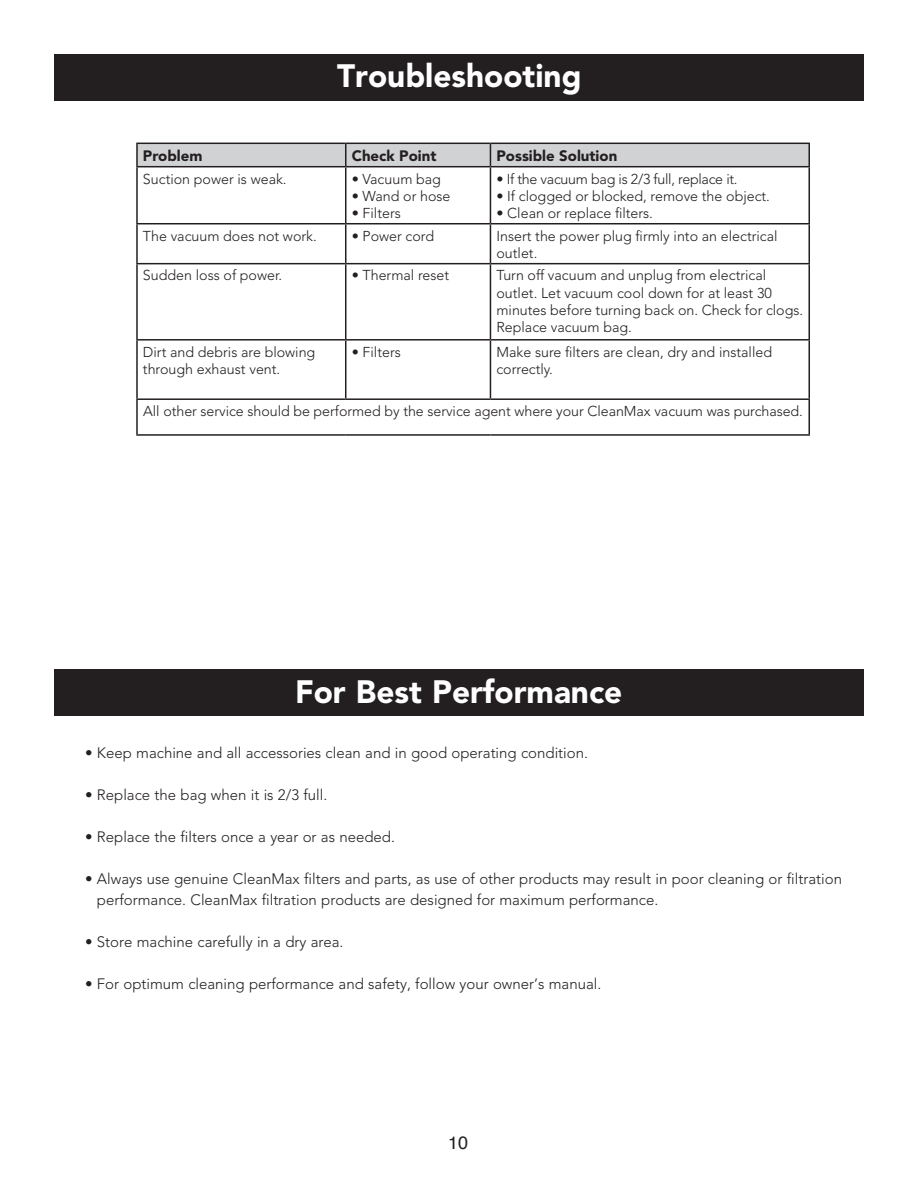
<style>
.page{position:relative;width:918px;height:1188px;background:#fff}
.page>*{position:absolute;margin:0;border:0;box-sizing:border-box;transform-origin:0 0}
.t1{font:900 32.1px "Avenir";color:#fff}
.t2{font:18px "Helvetica";color:#231f20}
.t3{font:300 15px/21px "Avenir";color:#231f20}
.t4{font:900 15px "Avenir";color:#231f20}
.t5{font:300 14.25px/17.1px "Avenir";color:#231f20}
.t6{font:300 14.25px "Avenir";letter-spacing:-.02em;color:#231f20}
</style>
<div class="page">
<div style="left:54px;top:670px;width:810px;height:46px;background:#231f20"></div>
<div style="left:54px;top:54px;width:810px;height:47px;background:#231f20"></div>
<hr style="left:136px;top:143px;width:210px;height:1px;background:#231f20">
<hr style="left:136px;top:144px;width:2px;height:22px;background:#231f20">
<hr style="left:490px;top:143px;width:320px;height:1px;background:#231f20">
<svg style="left:137px;top:143px;width:671px;height:23px;background:#c7c8ca"></svg>
<hr style="left:808px;top:144px;width:2px;height:22px;background:#231f20">
<hr style="left:136px;top:166px;width:210px;height:1px;background:#231f20">
<hr style="left:136px;top:167px;width:2px;height:56px;background:#231f20">
<hr style="left:346px;top:166px;width:144px;height:1px;background:#231f20">
<hr style="left:345px;top:167px;width:1px;height:56px;background:#231f20">
<hr style="left:490px;top:166px;width:320px;height:1px;background:#231f20">
<hr style="left:490px;top:167px;width:1px;height:56px;background:#231f20">
<hr style="left:808px;top:167px;width:2px;height:56px;background:#231f20">
<hr style="left:136px;top:223px;width:210px;height:1px;background:#231f20">
<hr style="left:136px;top:224px;width:2px;height:39px;background:#231f20">
<hr style="left:346px;top:223px;width:144px;height:1px;background:#231f20">
<hr style="left:345px;top:224px;width:1px;height:39px;background:#231f20">
<hr style="left:490px;top:223px;width:320px;height:1px;background:#231f20">
<hr style="left:490px;top:224px;width:1px;height:39px;background:#231f20">
<hr style="left:808px;top:224px;width:2px;height:39px;background:#231f20">
<hr style="left:136px;top:263px;width:210px;height:1px;background:#231f20">
<hr style="left:136px;top:264px;width:2px;height:75px;background:#231f20">
<hr style="left:346px;top:263px;width:144px;height:1px;background:#231f20">
<hr style="left:345px;top:264px;width:1px;height:75px;background:#231f20">
<hr style="left:490px;top:263px;width:320px;height:1px;background:#231f20">
<hr style="left:490px;top:264px;width:1px;height:75px;background:#231f20">
<hr style="left:808px;top:264px;width:2px;height:75px;background:#231f20">
<hr style="left:136px;top:339px;width:210px;height:2px;background:#231f20">
<hr style="left:136px;top:341px;width:2px;height:57px;background:#231f20">
<hr style="left:346px;top:339px;width:144px;height:2px;background:#231f20">
<hr style="left:345px;top:341px;width:1px;height:57px;background:#231f20">
<hr style="left:490px;top:339px;width:320px;height:2px;background:#231f20">
<hr style="left:490px;top:341px;width:1px;height:57px;background:#231f20">
<hr style="left:808px;top:341px;width:2px;height:57px;background:#231f20">
<hr style="left:136px;top:398px;width:210px;height:2px;background:#231f20">
<hr style="left:136px;top:400px;width:2px;height:34px;background:#231f20">
<hr style="left:346px;top:398px;width:144px;height:2px;background:#231f20">
<hr style="left:490px;top:398px;width:320px;height:2px;background:#231f20">
<hr style="left:808px;top:400px;width:2px;height:34px;background:#231f20">
<hr style="left:136px;top:434px;width:210px;height:2px;background:#231f20">
<hr style="left:346px;top:434px;width:144px;height:2px;background:#231f20">
<hr style="left:490px;top:434px;width:320px;height:2px;background:#231f20">
<p class="t1" style="left:337px;top:57px;width:246px">Troubleshooting</p>
<p class="t4" style="left:143px;top:146px;width:61px">Problem</p>
<p class="t4" style="left:352px;top:146px;width:86px">Check Point</p>
<p class="t4" style="left:496px;top:146px;width:122px">Possible Solution</p>
<p class="t5" style="left:143px;top:170px;width:145px">Suction power is weak.</p>
<p class="t5" style="left:352px;top:170px;width:91px">• Vacuum bag</p>
<p class="t5" style="left:352px;top:187px;width:100px">• Wand or hose</p>
<p class="t5" style="left:352px;top:204px;width:51px">• Filters</p>
<p class="t6" style="left:496px;top:170px;width:243px">• If the vacuum bag is 2/3 full, replace it.</p>
<p class="t5" style="left:496px;top:187px;width:275px">• If clogged or blocked, remove the object.</p>
<p class="t5" style="left:496px;top:204px;width:158px">• Clean or replace filters.</p>
<p class="t5" style="left:143px;top:227px;width:175px">The vacuum does not work.</p>
<p class="t5" style="left:352px;top:227px;width:84px">• Power cord</p>
<p class="t5" style="left:496px;top:227px;width:283px">Insert the power plug firmly into an electrical outlet.</p>
<p class="t5" style="left:143px;top:267px;width:141px">Sudden loss of power.</p>
<p class="t5" style="left:352px;top:267px;width:99px">• Thermal reset</p>
<p class="t5" style="left:496px;top:267px;width:308px">Turn off vacuum and unplug from electrical outlet. Let vacuum cool down for at least 30 minutes before turning back on. Check for clogs.<br>Replace vacuum bag.</p>
<p class="t5" style="left:143px;top:343px;width:174px">Dirt and debris are blowing through exhaust vent.</p>
<p class="t5" style="left:352px;top:343px;width:51px">• Filters</p>
<p class="t5" style="left:496px;top:343px;width:277px">Make sure filters are clean, dry and installed correctly.</p>
<p class="t5" style="left:143px;top:403px;width:661px">All other service should be performed by the service agent where your CleanMax vacuum was purchased.</p>
<p class="t1" style="left:295px;top:672px;width:329px">For Best Performance</p>
<p class="t3" style="left:85px;top:743px;width:504px">• Keep machine and all accessories clean and in good operating condition.</p>
<p class="t3" style="left:85px;top:785px;width:244px">• Replace the bag when it is 2/3 full.</p>
<p class="t3" style="left:85px;top:827px;width:311px">• Replace the filters once a year or as needed.</p>
<p class="t3" style="left:97px;top:869px;width:747px;text-indent:-12px">• Always use genuine CleanMax filters and parts, as use of other products may result in poor cleaning or filtration performance. CleanMax filtration products are designed for maximum performance.</p>
<p class="t3" style="left:85px;top:932px;width:260px">• Store machine carefully in a dry area.</p>
<p class="t3" style="left:85px;top:974px;width:518px">• For optimum cleaning performance and safety, follow your owner’s manual.</p>
<p class="t2" style="left:448px;top:1131px;width:22px">10</p>
</div>
